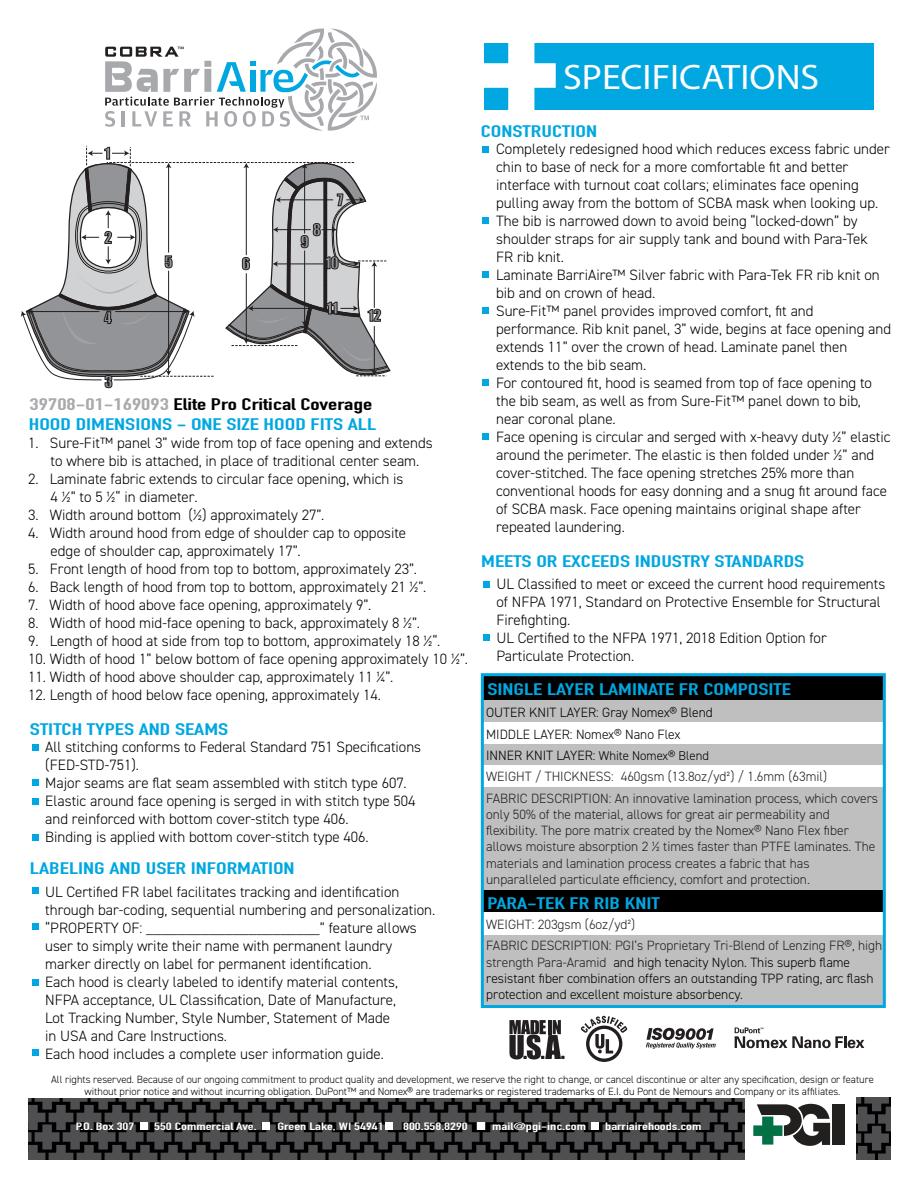
<style>
.page{position:relative;width:918px;height:1188px;background:#fff}
.page>*{position:absolute;margin:0;border:0;box-sizing:border-box;transform-origin:0 0}
.t1{font:35.55px "Myriad Pro";color:#fff;scale:1.07 1}
.t2{font:16.5px "DIN Engschrift LT Pro";color:#00a7e1;scale:1.5 1}
.t3{font:16.5px "DIN Engschrift LT Pro";color:#000;scale:1.5 1}
.t4{font:300 15px/18px "DIN2014";color:#000}
.t5{font:300 13.5px/16.2px "DIN2014";color:#231f20}
.t6{font:300 13.5px/16.2px "DIN2014";color:#000}
.t7{font:300 12.75px "DIN2014";color:#000}
.t8{font:300 10.5px/12.6px "DIN2014";color:#000;text-align:center}
.t9{font:10.5px "DIN Engschrift LT Pro";color:#fff;scale:1.5 1}
.s1{color:#a7a9ac}
.s2{font-size:13.5px}
.s3{color:#231f20}
</style>
<div class="page">
<div style="left:483px;top:146px;width:6px;height:7px;background:#00a7e1"></div>
<div style="left:483px;top:379px;width:6px;height:7px;background:#00a7e1"></div>
<div style="left:483px;top:217px;width:6px;height:7px;background:#00a7e1"></div>
<div style="left:483px;top:271px;width:6px;height:7px;background:#00a7e1"></div>
<div style="left:483px;top:307px;width:6px;height:7px;background:#00a7e1"></div>
<svg style="left:483px;top:433px;width:6px;height:6px"></svg>
<div style="left:832px;top:1104px;width:13px;height:41px;background:#221f1f"></div>
<svg style="left:753px;top:1104px;width:77px;height:42px"></svg>
<svg style="left:28px;top:1098px;width:717px;height:61px;fill:#4f4e50"></svg>
<svg style="left:857px;top:1098px;width:34px;height:61px;fill:#4f4e50"></svg>
<div style="left:141px;top:1122px;width:7px;height:7px;background:#fff"></div>
<div style="left:262px;top:1122px;width:7px;height:7px;background:#fff"></div>
<div style="left:385px;top:1122px;width:7px;height:7px;background:#fff"></div>
<div style="left:477px;top:1122px;width:7px;height:7px;background:#fff"></div>
<div style="left:592px;top:1122px;width:7px;height:7px;background:#fff"></div>
<div style="left:484px;top:44px;width:390px;height:66px;background:#00a7e1"></div>
<svg style="left:484px;top:43px;width:72px;height:67px"></svg>
<svg style="left:105px;top:29px;width:272px;height:102px"></svg>
<svg style="left:509px;top:1020px;width:56px;height:39px"></svg>
<svg style="left:581px;top:1016px;width:46px;height:46px"></svg>
<svg style="left:646px;top:1028px;width:70px;height:21px"></svg>
<svg style="left:735px;top:1027px;width:129px;height:21px"></svg>
<div style="left:482px;top:675px;width:402px;height:25px;background:#000"></div>
<div style="left:482px;top:700px;width:402px;height:21px;background:#c0bfbf"></div>
<div style="left:482px;top:744px;width:402px;height:22px;background:#c0bfbf"></div>
<div style="left:482px;top:765px;width:402px;height:22px;background:#fff"></div>
<div style="left:482px;top:787px;width:402px;height:218px;background:#c0bfbf"></div>
<div style="left:482px;top:890px;width:402px;height:26px;background:#000"></div>
<div style="left:482px;top:912px;width:402px;height:23px;background:#fff"></div>
<div style="left:481px;top:673px;width:405px;height:335px;border:3px solid #00a7e1"></div>
<div style="left:483px;top:581px;width:7px;height:7px;background:#00a7e1"></div>
<div style="left:483px;top:634px;width:7px;height:7px;background:#00a7e1"></div>
<div style="left:32px;top:744px;width:6px;height:7px;background:#00a7e1"></div>
<svg style="left:32px;top:780px;width:6px;height:6px"></svg>
<div style="left:32px;top:798px;width:6px;height:7px;background:#00a7e1"></div>
<div style="left:32px;top:834px;width:6px;height:7px;background:#00a7e1"></div>
<div style="left:32px;top:887px;width:6px;height:7px;background:#00a7e1"></div>
<div style="left:32px;top:923px;width:6px;height:7px;background:#00a7e1"></div>
<div style="left:32px;top:979px;width:6px;height:7px;background:#00a7e1"></div>
<div style="left:32px;top:1049px;width:6px;height:7px;background:#00a7e1"></div>
<svg style="left:21px;top:145px;width:370px;height:243px"></svg>
<p class="t3" style="left:30px;top:395px;width:230px"><span class="s1">39708-01-169093</span> Elite Pro Critical Coverage</p>
<p class="t2" style="left:29px;top:414px;width:233px">HOOD DIMENSIONS - ONE SIZE HOOD FITS ALL</p>
<p class="t4" style="left:51px;top:434px;width:384px;text-indent:-22px">1. Sure-Fit™ panel 3” wide from top of face opening and extends to where bib is attached, in place of traditional center seam.</p>
<p class="t4" style="left:51px;top:470px;width:354px;text-indent:-22px">2. Laminate fabric extends to circular face opening, which is<br>4 ½” to 5 ½“ in diameter.</p>
<p class="t4" style="left:28px;top:506px;width:298px">3. Width around bottom (½) approximately 27”.</p>
<p class="t4" style="left:51px;top:524px;width:357px;text-indent:-22px">4. Width around hood from edge of shoulder cap to opposite edge of shoulder cap, approximately 17”.</p>
<p class="t4" style="left:28px;top:560px;width:390px">5. Front length of hood from top to bottom, approximately 23”.</p>
<p class="t4" style="left:28px;top:578px;width:400px">6. Back length of hood from top to bottom, approximately 21 ½”.</p>
<p class="t4" style="left:28px;top:596px;width:345px">7. Width of hood above face opening, approximately 9”.</p>
<p class="t4" style="left:28px;top:614px;width:393px">8. Width of hood mid-face opening to back, approximately 8 ½”.</p>
<p class="t4" style="left:28px;top:632px;width:414px">9. Length of hood at side from top to bottom, approximately 18 ½“.</p>
<p class="t4" style="left:28px;top:650px;width:441px">10. Width of hood 1” below bottom of face opening approximately 10 ½”.</p>
<p class="t4" style="left:28px;top:668px;width:367px">11. Width of hood above shoulder cap, approximately 11 ¼”.</p>
<p class="t4" style="left:28px;top:686px;width:354px">12. Length of hood below face opening, approximately 14.</p>
<p class="t2" style="left:30px;top:719px;width:134px">STITCH TYPES AND SEAMS</p>
<p class="t4" style="left:45px;top:738px;width:377px">All stitching conforms to Federal Standard 751 Specifications (FED-STD-751).<br>Major seams are flat seam assembled with stitch type 607.<br>Elastic around face opening is serged in with stitch type 504 and reinforced with bottom cover-stitch type 406.<br>Binding is applied with bottom cover-stitch type 406.</p>
<p class="t2" style="left:30px;top:859px;width:178px">LABELING AND USER INFORMATION</p>
<p class="t4" style="left:45px;top:883px;width:392px">UL Certified FR label facilitates tracking and identification through bar-coding, sequential numbering and personalization. “PROPERTY OF: ______________________” feature allows user to simply write their name with permanent laundry marker directly on label for permanent identification.<br>Each hood is clearly labeled to identify material contents, NFPA acceptance, UL Classification, Date of Manufacture,<br>Lot Tracking Number, Style Number, Statement of Made<br>in USA and Care Instructions.<br>Each hood includes a complete user information guide.</p>
<h1 class="t1" style="left:563px;top:55px;width:241px">SPECIFICATIONS</h1>
<p class="t2" style="left:481px;top:122px;width:79px">CONSTRUCTION</p>
<p class="t4" style="left:496px;top:140px;width:396px">Completely redesigned hood which reduces excess fabric under chin to base of neck for a more comfortable fit and better interface with turnout coat collars; eliminates face opening pulling away from the bottom of SCBA mask when looking up.<br>The bib is narrowed down to avoid being “locked-down” by shoulder straps for air supply tank and bound with Para-Tek<br>FR rib knit.<br>Laminate BarriAire™ Silver fabric with Para-Tek FR rib knit on bib and on crown of head.<br>Sure-Fit™ panel provides improved comfort, fit and performance. Rib knit panel, 3” wide, begins at face opening and extends 11” over the crown of head. Laminate panel then extends to the bib seam.<br>For contoured fit, hood is seamed from top of face opening to the bib seam, as well as from Sure-Fit™ panel down to bib, near coronal plane.<br>Face opening is circular and serged with x-heavy duty ½” elastic around the perimeter. The elastic is then folded under ½” and cover-stitched. The face opening stretches 25% more than conventional hoods for easy donning and a snug fit around face of SCBA mask. Face opening maintains original shape after repeated laundering.</p>
<p class="t2" style="left:481px;top:552px;width:217px">MEETS OR EXCEEDS INDUSTRY STANDARDS</p>
<p class="t4" style="left:496px;top:575px;width:390px">UL Classified to meet or exceed the current hood requirements of NFPA 1971, Standard on Protective Ensemble for Structural Firefighting.<br>UL Certified to the NFPA 1971, 2018 Edition Option for Particulate Protection.</p>
<p class="t2" style="left:487px;top:680px;width:204px">SINGLE LAYER LAMINATE FR COMPOSITE</p>
<p class="t6" style="left:486px;top:704px;width:228px">OUTER KNIT LAYER: Gray Nomex® Blend</p>
<p class="t7" style="left:486px;top:748px;width:224px"><span class="s2">INNER KNIT LAYER:</span> White Nomex® Blend</p>
<p class="t6" style="left:486px;top:726px;width:196px">MIDDLE LAYER: Nomex® Nano Flex</p>
<p class="t5" style="left:486px;top:765px;width:394px;line-height:21.8px">WEIGHT / THICKNESS: 460gsm (13.8oz/yd²) / 1.6mm (63mil)<br>FABRIC DESCRIPTION: An innovative lamination process, which covers</p>
<p class="t5" style="left:486px;top:806px;width:391px">only 50% of the material, allows for great air permeability and flexibility. The pore matrix created by the Nomex® Nano Flex fiber allows moisture absorption 2 ½ times faster than PTFE laminates. The materials and lamination process creates a fabric that has unparalleled particulate efficiency, comfort and protection.</p>
<p class="t2" style="left:487px;top:893px;width:116px">PARA-TEK FR RIB KNIT</p>
<p class="t5" style="left:486px;top:913px;width:398px;line-height:21.8px">WEIGHT: 203gsm (6oz/yd²)<br>FABRIC DESCRIPTION: PGI’s Proprietary Tri-Blend of Lenzing FR®, high</p>
<p class="t6" style="left:486px;top:954px;width:389px"><span class="s3">strength Para-Aramid</span> and high tenacity Nylon. This superb flame resistant fiber combination offers an outstanding TPP rating, arc flash protection and excellent moisture absorbency.</p>
<p class="t8" style="left:51px;top:1073px;width:824px">All rights reserved. Because of our ongoing commitment to product quality and development, we reserve the right to change, or cancel discontinue or alter any specification, design or feature without prior notice and without incurring obligation. DuPont™ and Nomex® are trademarks or registered trademarks of E.I. du Pont de Nemours and Company or its affiliates.</p>
<p class="t9" style="left:76px;top:1120px;width:40px">P.O. Box 307</p>
<p class="t9" style="left:154px;top:1120px;width:70px">550 Commercial Ave.</p>
<p class="t9" style="left:277px;top:1120px;width:72px">Green Lake, WI 54941</p>
<p class="t9" style="left:403px;top:1120px;width:45px">800.558.8290</p>
<p class="t9" style="left:492px;top:1120px;width:64px">mail@pgi-inc.com</p>
<p class="t9" style="left:605px;top:1120px;width:66px">barriairehoods.com</p>
</div>
